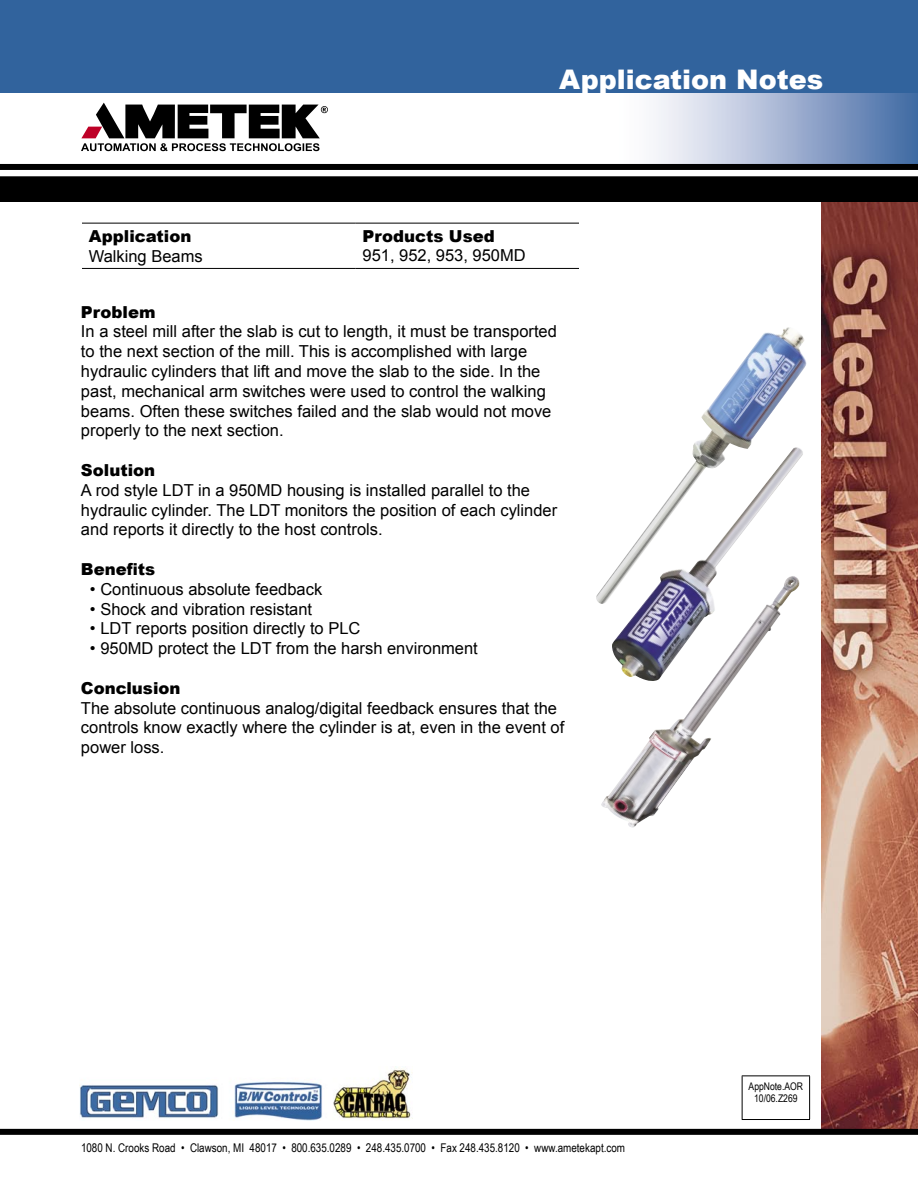
<style>
.page{position:relative;width:918px;height:1188px;background:#fff}
.page>*{position:absolute;margin:0;border:0;box-sizing:border-box;transform-origin:0 0}
.t1{font:900 27px "Arial";color:#fff}
.bullet_number_tabs{font:16.5px/19.8px "Arial";color:#000}
.PageMaker_Defaults_-_2{font:900 16.5px "Arial";color:#000}
.t2{font:12px "Arial Narrow";color:#000}
.t3{font:10.5px "Arial Narrow";color:#000}
</style>
<div class="page">
<img style="left:821px;top:202px;width:97px;height:927px">
<div style="left:0;top:1129px;width:918px;height:6px;background:#000"></div>
<div style="left:615px;top:27px;width:303px;height:140px;background:linear-gradient(to right,#fff,#476da6)"></div>
<div style="left:0;top:176px;width:918px;height:26px;background:#000"></div>
<div style="left:0;top:164px;width:918px;height:6px;background:#000"></div>
<div style="left:0;top:0;width:918px;height:93px;background:#31639d"></div>
<svg style="left:81px;top:103px;width:247px;height:48px"></svg>
<hr style="left:742px;top:1075px;width:68px;height:1px;background:#000">
<hr style="left:742px;top:1076px;width:1px;height:43px;background:#000">
<hr style="left:809px;top:1076px;width:1px;height:43px;background:#000">
<hr style="left:742px;top:1119px;width:68px;height:1px;background:#000">
<img style="left:79px;top:1066px;width:333px;height:54px">
<img style="left:596px;top:327px;width:211px;height:277px">
<img style="left:601px;top:575px;width:130px;height:253px">
<hr style="left:82px;top:223px;width:274px;height:1px;background:#000">
<hr style="left:356px;top:223px;width:223px;height:1px;background:#000">
<hr style="left:82px;top:268px;width:274px;height:1px;background:#000">
<hr style="left:356px;top:268px;width:223px;height:1px;background:#000">
<img style="left:612px;top:445px;width:193px;height:237px">
<p class="PageMaker_Defaults_-_2" style="left:89px;top:224px;width:104px">Application</p>
<p class="bullet_number_tabs" style="left:89px;top:246px;width:115px">Walking Beams</p>
<p class="t1" style="left:559px;top:60px;width:266px">Application Notes</p>
<p class="PageMaker_Defaults_-_2" style="left:363px;top:224px;width:134px">Products Used</p>
<p class="bullet_number_tabs" style="left:363px;top:246px;width:165px">951, 952, 953, 950MD</p>
<p class="PageMaker_Defaults_-_2" style="left:81px;top:300px;width:76px">Problem</p>
<p class="bullet_number_tabs" style="left:81px;top:322px;width:477px">In a steel mill after the slab is cut to length, it must be transported to the next section of the mill. This is accomplished with large hydraulic cylinders that lift and move the slab to the side. In the past, mechanical arm switches were used to control the walking beams. Often these switches failed and the slab would not move properly to the next section.</p>
<p class="PageMaker_Defaults_-_2" style="left:81px;top:458px;width:76px">Solution</p>
<p class="bullet_number_tabs" style="left:81px;top:480px;width:478px">A rod style LDT in a 950MD housing is installed parallel to the hydraulic cylinder. The LDT monitors the position of each cylinder and reports it directly to the host controls.</p>
<p class="PageMaker_Defaults_-_2" style="left:81px;top:557px;width:76px">Benefits</p>
<p class="bullet_number_tabs" style="left:90px;top:579px;width:234px">• Continuous absolute feedback</p>
<p class="bullet_number_tabs" style="left:90px;top:599px;width:224px">• Shock and vibration resistant</p>
<p class="bullet_number_tabs" style="left:90px;top:619px;width:272px">• LDT reports position directly to PLC</p>
<p class="bullet_number_tabs" style="left:90px;top:639px;width:389px">• 950MD protect the LDT from the harsh environment</p>
<p class="PageMaker_Defaults_-_2" style="left:81px;top:676px;width:101px">Conclusion</p>
<p class="bullet_number_tabs" style="left:81px;top:698px;width:485px">The absolute continuous analog/digital feedback ensures that the controls know exactly where the cylinder is at, even in the event of power loss.</p>
<p class="t2" style="left:81px;top:1139px;width:546px">1080 N. Crooks Road • Clawson, MI 48017 • 800.635.0289 • 248.435.0700 • Fax 248.435.8120 • www.ametekapt.com</p>
<p class="t3" style="left:749px;top:1078px;width:56px">AppNote.AOR</p>
<p class="t3" style="left:754px;top:1090px;width:45px">10/06.Z269</p>
</div>
